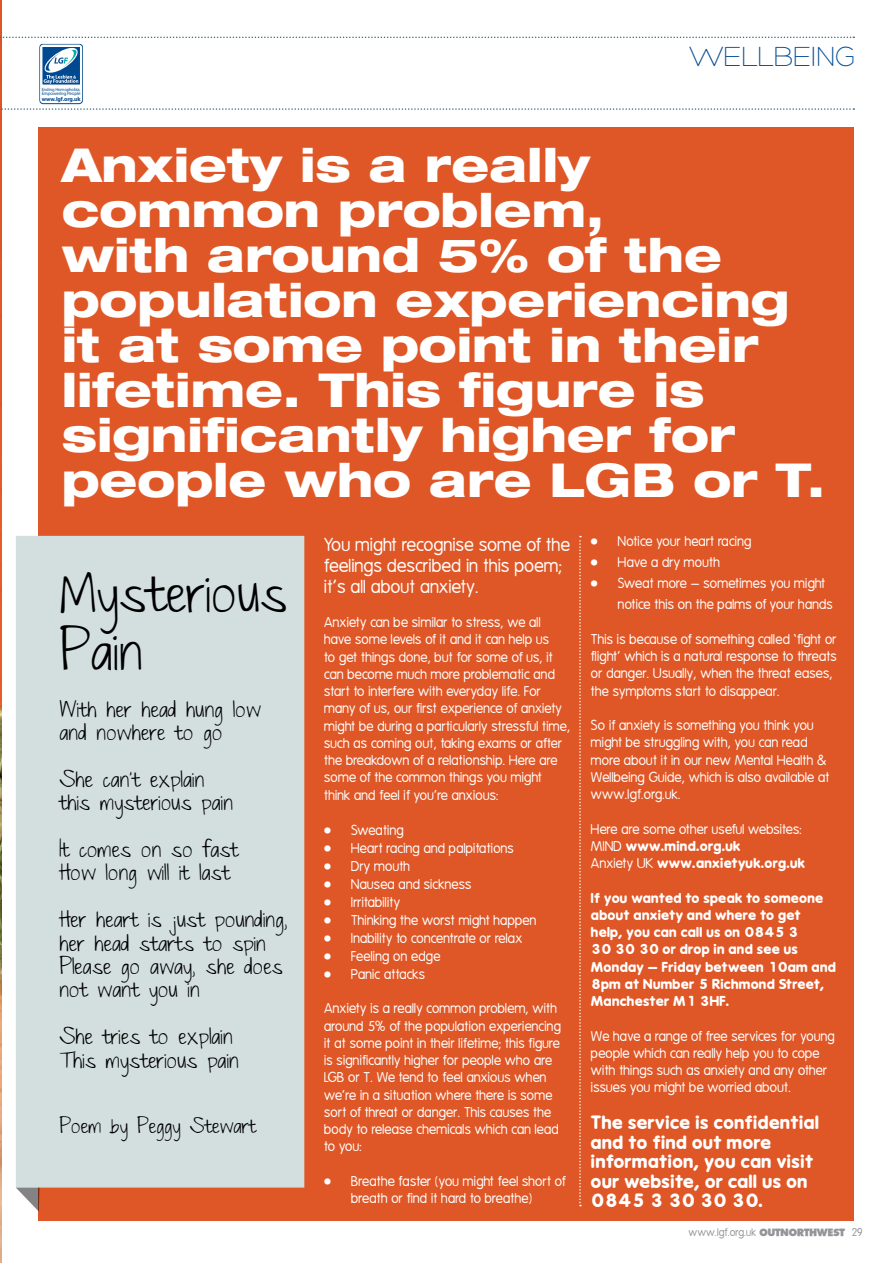
<style>
.page{position:relative;width:893px;height:1263px;background:#fff}
.page>*{position:absolute;margin:0;border:0;box-sizing:border-box;transform-origin:0 0}
.t1{font:48px/57.6px "Just The Way You Are";color:#000}
.t2{font:800 expanded 46.5px/45px "Helvetica Neue LT Com";color:#fff}
.t3{font:300 30px "Hero";letter-spacing:-.04em;color:#004990}
.t4{font:19.5px/23.4px "Just The Way You Are";color:#000}
.t5{font:700 18px/19.5px "Mg Open Modata";color:#fff}
.t6{font:18px/21px "Mg Open Modata";color:#fff}
.t7{font:18px "Just The Way You Are";color:#000}
.t8{font:13.5px/17.2px "Mg Open Modata";color:#fff}
.t9{font:700 13.5px/17.2px "Mg Open Modata";color:#fff}
.t10{font:10.5px "Mg Open Modata";color:#939598}
.t11{font:700 5.85px "Myriad";letter-spacing:-.01em;color:#004990}
.t12{font:4.8px "Myriad";letter-spacing:-.025em;color:#004990}
.t13{font:4.5px "Myriad";letter-spacing:-.025em;color:#004990}
.s1{font-weight:700}
.s2{font-family:"Intrepid";font-weight:800;color:#fff}
.s3{font-family:"Intrepid";font-weight:800}
.s4{color:#fff}
</style>
<div class="page">
<div style="left:39px;top:127px;width:815px;height:1093px;background:#df5726"></div>
<div style="left:16px;top:536px;width:288px;height:651px;background:#d2dfde"></div>
<img style="left:0;top:0;width:2px;height:1263px">
<svg style="left:0;top:37px;width:854px;height:1px"></svg>
<svg style="left:0;top:44px;width:854px;height:66px"></svg>
<svg style="left:579px;top:536px;width:2px;height:670px"></svg>
<svg style="left:16px;top:1187px;width:23px;height:24px"></svg>
<p class="t13" style="left:42px;top:87px;width:40px">Ending Homophobia,</p>
<p class="t12" style="left:42px;top:91px;width:40px">Empowering People</p>
<p class="t11" style="left:42px;top:96px;width:40px">www.lgf.org.uk</p>
<h3 class="t3" style="left:689px;top:41px;width:169px">WELLBEING</h3>
<h2 class="t2" style="left:62px;top:142px;width:765px">Anxiety is a really common problem,<br>with around 5% of the population experiencing it at some point in their lifetime. This figure is significantly higher for people who are LGB or T.</h2>
<h1 class="t1" style="left:59px;top:567px;width:229px">Mysterious<br>Pain</h1>
<h3 class="t4" style="left:59px;top:698px;width:203px">With her head hung low and nowhere to go</h3>
<h3 class="t4" style="left:59px;top:768px;width:175px">She can’t explain this mysterious pain</h3>
<h3 class="t4" style="left:59px;top:839px;width:181px">It comes on so fast<br>How long will it last</h3>
<h3 class="t4" style="left:59px;top:909px;width:230px">Her heart is just pounding, her head starts to spin<br>Please go away, she does not want you in</h3>
<h3 class="t4" style="left:59px;top:1026px;width:181px">She tries to explain<br>This mysterious pain</h3>
<h3 class="t7" style="left:59px;top:1116px;width:198px">Poem by Peggy Stewart</h3>
<h3 class="t6" style="left:324px;top:534px;width:248px">You might recognise some of the feelings described in this poem; it’s all about anxiety.</h3>
<p class="t8" style="left:324px;top:614px;width:248px">Anxiety can be similar to stress, we all have some levels of it and it can help us<br>to get things done, but for some of us, it can become much more problematic and start to interfere with everyday life. For many of us, our first experience of anxiety might be during a particularly stressful time, such as coming out, taking exams or after the breakdown of a relationship. Here are some of the common things you might think and feel if you’re anxious:</p>
<p class="t8" style="left:324px;top:822px;width:81px">• Sweating</p>
<p class="t8" style="left:324px;top:840px;width:191px">• Heart racing and palpitations</p>
<p class="t8" style="left:324px;top:858px;width:88px">• Dry mouth</p>
<p class="t8" style="left:324px;top:876px;width:149px">• Nausea and sickness</p>
<p class="t8" style="left:324px;top:894px;width:78px">• Irritability</p>
<p class="t8" style="left:324px;top:912px;width:214px">• Thinking the worst might happen</p>
<p class="t8" style="left:324px;top:930px;width:200px">• Inability to concentrate or relax</p>
<p class="t8" style="left:324px;top:948px;width:118px">• Feeling on edge</p>
<p class="t8" style="left:324px;top:966px;width:103px">• Panic attacks</p>
<p class="t8" style="left:324px;top:1000px;width:238px">Anxiety is a really common problem, with around 5% of the population experiencing it at some point in their lifetime; this figure is significantly higher for people who are LGB or T. We tend to feel anxious when we’re in a situation where there is some sort of threat or danger. This causes the body to release chemicals which can lead to you:</p>
<p class="t8" style="left:324px;top:1173px;width:243px;text-align:center">• Breathe faster (you might feel short of breath or find it hard to breathe)</p>
<p class="t8" style="left:591px;top:533px;width:162px">• Notice your heart racing</p>
<p class="t8" style="left:591px;top:554px;width:131px">• Have a dry mouth</p>
<p class="t8" style="left:618px;top:573px;width:216px;line-height:21px;text-indent:-27px">• Sweat more – sometimes you might notice this on the palms of your hands</p>
<p class="t8" style="left:591px;top:631px;width:247px">This is because of something called ‘fight or flight’ which is a natural response to threats or danger. Usually, when the threat eases, the symptoms start to disappear.</p>
<p class="t8" style="left:591px;top:717px;width:240px">So if anxiety is something you think you might be struggling with, you can read more about it in our new Mental Health &amp; Wellbeing Guide, which is also available at www.lgf.org.uk.</p>
<p class="t8" style="left:591px;top:821px;width:216px">Here are some other useful websites:<br>MIND <span class="s1">www.mind.org.uk<br></span>Anxiety UK <span class="s1">www.anxietyuk.org.uk</span></p>
<p class="t9" style="left:591px;top:889px;width:247px">If you wanted to speak to someone about anxiety and where to get<br>help, you can call us on 0845 3<br>30 30 30 or drop in and see us<br>Monday – Friday between 10am and<br>8pm at Number 5 Richmond Street,<br>Manchester M1 3HF.</p>
<p class="t8" style="left:591px;top:1028px;width:246px">We have a range of free services for young people which can really help you to cope with things such as anxiety and any other issues you might be worried about.</p>
<h3 class="t5" style="left:591px;top:1113px;width:230px">The service is confidential and to find out more information, you can visit our website, or call us on<br>0845 3 30 30 30.</h3>
<p class="t10" style="left:689px;top:1227px;width:176px">www.lgf.org.uk <span class="s2">O</span><span class="s3">U</span><span class="s2">TNORT</span><span class="s3">H</span><span class="s2">W</span><span class="s3">ES</span><span class="s2">T</span> <span class="s4">23</span>9</p>
</div>
